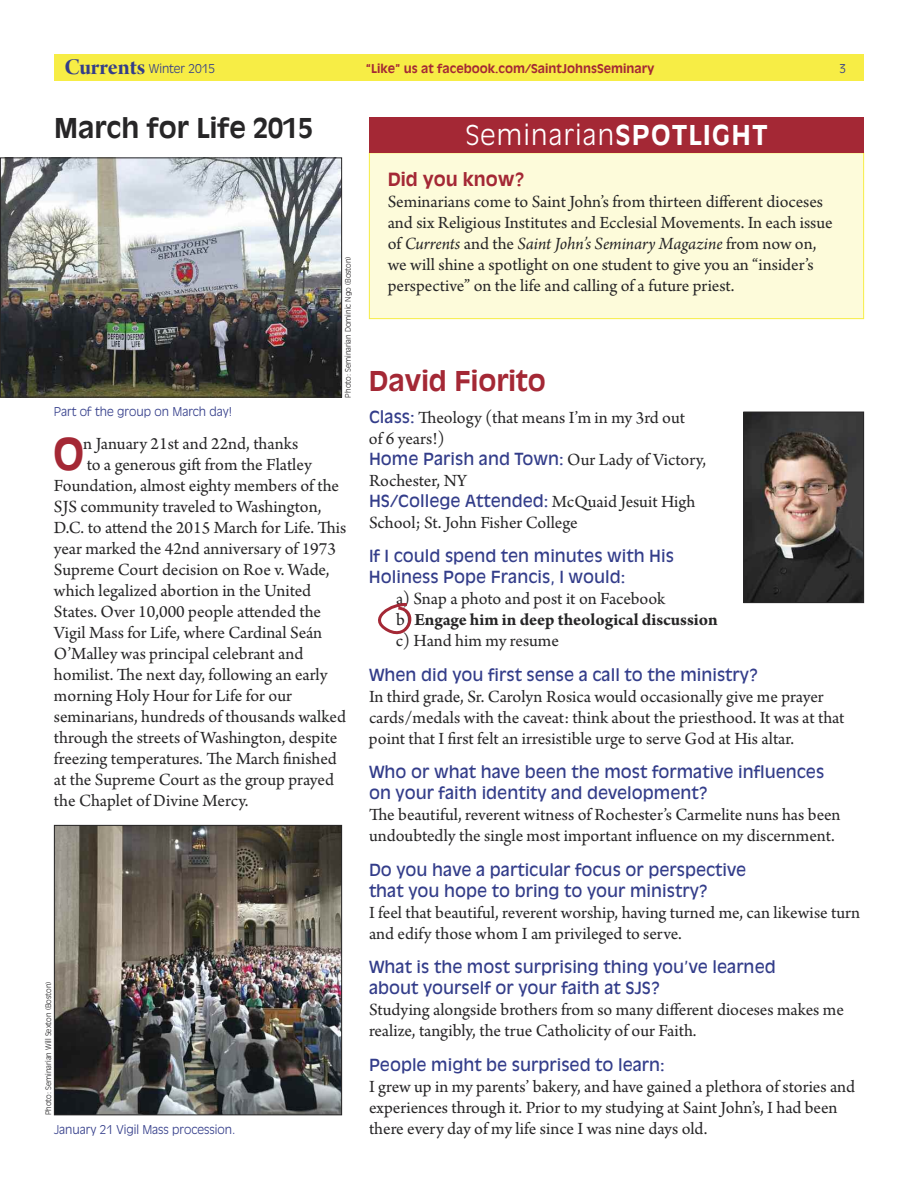
<style>
.page{position:relative;width:918px;height:1188px;background:#fff}
.page>*{position:absolute;margin:0;border:0;box-sizing:border-box;transform-origin:0 0}
.t1{font:700 43.2px "Antique Olive";color:#a42835}
.t2{font:300 27px "Antique Olive";letter-spacing:.05em;color:#fff}
.t3{font:700 27px "Antique Olive";color:#272627}
.t4{font:700 27px "Antique Olive";color:#a42835}
.t5{font:18px/21px "Arno Pro";color:#272627}
.t6{font:700 18px "Antique Olive";color:#a42835}
.t7{font:16.5px/21px "Antique Olive";color:#333d8a}
.t8{font:300 12px "Antique Olive";color:#333d8a}
.t9{font:700 12px "Antique Olive";color:#a42835}
.t10{font:300 7.5px "Antique Olive";color:#272627}
.s1{font-family:"Arno Pro Bold Display";font-weight:400;font-size:24px}
.s2{font-weight:700}
.s3{font-style:italic}
.s4{font-family:"Antique Olive";font-size:16.5px;color:#333d8a}
.s5{font-family:"Arno Pro";font-size:18px;color:#272627}
</style>
<div class="page">
<div style="left:370px;top:153px;width:493px;height:165px;background:#fdfbda"></div>
<div style="left:369px;top:152px;width:495px;height:167px;border:1px solid #f7ed45"></div>
<div style="left:54px;top:54px;width:810px;height:27px;background:#f7ed45"></div>
<div style="left:369px;top:117px;width:495px;height:36px;background:#a42835"></div>
<img style="left:56px;top:827px;width:284px;height:286px">
<div style="left:54px;top:825px;width:288px;height:290px;border:1px solid #272627"></div>
<img style="left:745px;top:414px;width:117px;height:187px">
<div style="left:743px;top:412px;width:121px;height:191px;border:1px solid #272627"></div>
<img style="left:2px;top:160px;width:338px;height:236px">
<div style="left:0;top:158px;width:342px;height:240px;border:1px solid #272627"></div>
<svg style="left:378px;top:603px;width:34px;height:32px"></svg>
<p class="t8" style="left:64px;top:64px;width:152px"><span class="s1">Currents</span> Winter 2015</p>
<p class="t9" style="left:366px;top:64px;width:290px">“Like” us at facebook.com/SaintJohnsSeminary</p>
<p class="t8" style="left:839px;top:63px;width:8px">3</p>
<h2 class="t3" style="left:54px;top:117px;width:261px">March for Life 2015</h2>
<h2 class="t2" style="left:466px;top:124px;width:303px">Seminarian<span class="s2">SPOTLIGHT</span></h2>
<p class="t8" style="left:54px;top:407px;width:180px">Part of the group on March day!</p>
<p class="t10" style="left:345px;top:398px;width:143px;rotate:-90deg">Photo: Seminarian Dominic Ngo (Boston)</p>
<h1 class="t1" style="left:53px;top:436px;width:33px">O</h1>
<p class="t5" style="left:83px;top:434px;width:217px">n January 21st and 22nd, thanks</p>
<p class="t5" style="left:87px;top:455px;width:227px">to a generous gift from the Flatley</p>
<p class="t5" style="left:54px;top:476px;width:287px">Foundation, almost eighty members of the</p>
<p class="t5" style="left:54px;top:497px;width:269px">SJS community traveled to Washington,</p>
<p class="t5" style="left:54px;top:518px;width:294px">D.C. to attend the 2015 March for Life. This</p>
<p class="t5" style="left:54px;top:539px;width:283px">year marked the 42nd anniversary of 1973</p>
<p class="t5" style="left:54px;top:560px;width:277px">Supreme Court decision on Roe v. Wade,</p>
<p class="t5" style="left:54px;top:581px;width:259px">which legalized abortion in the United</p>
<p class="t5" style="left:54px;top:602px;width:269px">States. Over 10,000 people attended the</p>
<p class="t5" style="left:54px;top:623px;width:270px">Vigil Mass for Life, where Cardinal Seán</p>
<p class="t5" style="left:54px;top:644px;width:251px">O’Malley was principal celebrant and</p>
<p class="t5" style="left:54px;top:665px;width:275px">homilist. The next day, following an early</p>
<p class="t5" style="left:54px;top:686px;width:239px">morning Holy Hour for Life for our</p>
<p class="t5" style="left:54px;top:707px;width:293px">seminarians, hundreds of thousands walked</p>
<p class="t5" style="left:54px;top:728px;width:285px">through the streets of Washington, despite</p>
<p class="t5" style="left:54px;top:749px;width:284px">freezing temperatures. The March finished</p>
<p class="t5" style="left:54px;top:770px;width:281px">at the Supreme Court as the group prayed</p>
<p class="t5" style="left:54px;top:791px;width:196px">the Chaplet of Divine Mercy.</p>
<p class="t10" style="left:45px;top:1115px;width:135px;rotate:-90deg">Photo: Seminarian Will Sexton (Boston)</p>
<p class="t6" style="left:388px;top:172px;width:138px">Did you know?</p>
<p class="t5" style="left:388px;top:193px;width:446px">Seminarians come to Saint John’s from thirteen different dioceses and six Religious Institutes and Ecclesial Movements. In each issue of <span class="s3">Currents</span> and the <span class="s3">Saint John’s Seminary Magazine</span> from now on, we will shine a spotlight on one student to give you an “insider’s perspective” on the life and calling of a future priest.</p>
<h2 class="t4" style="left:369px;top:370px;width:178px">David Fiorito</h2>
<p class="t5" style="left:369px;top:409px;width:318px"><span class="s4">Class:</span> Theology (that means I’m in my 3rd out of 6 years!)</p>
<p class="t7" style="left:369px;top:449px;width:339px">Home Parish and Town: <span class="s5">Our Lady of Victory,</span></p>
<p class="t5" style="left:369px;top:472px;width:100px">Rochester, NY</p>
<p class="t7" style="left:369px;top:491px;width:328px">HS/College Attended: <span class="s5">McQuaid Jesuit High</span></p>
<p class="t5" style="left:369px;top:514px;width:210px">School; St. John Fisher College</p>
<p class="t7" style="left:369px;top:547px;width:307px">If I could spend ten minutes with His<br>Holiness Pope Francis, I would:</p>
<p class="t5" style="left:396px;top:590px;width:323px">a) Snap a photo and post it on Facebook<br>b) <span class="s2">Engage him in deep theological discussion </span>c) Hand him my resume</p>
<p class="t7" style="left:369px;top:665px;width:391px">When did you first sense a call to the ministry?</p>
<p class="t5" style="left:369px;top:688px;width:477px">In third grade, Sr. Carolyn Rosica would occasionally give me prayer cards/medals with the caveat: think about the priesthood. It was at that point that I first felt an irresistible urge to serve God at His altar.</p>
<p class="t7" style="left:369px;top:763px;width:457px">Who or what have been the most formative influences on your faith identity and development?</p>
<p class="t5" style="left:369px;top:806px;width:473px">The beautiful, reverent witness of Rochester’s Carmelite nuns has been undoubtedly the single most important influence on my discernment.</p>
<p class="t7" style="left:369px;top:860px;width:379px">Do you have a particular focus or perspective that you hope to bring to your ministry?</p>
<p class="t5" style="left:369px;top:904px;width:493px">I feel that beautiful, reverent worship, having turned me, can likewise turn and edify those whom I am privileged to serve.</p>
<p class="t7" style="left:369px;top:958px;width:408px">What is the most surprising thing you’ve learned about yourself or your faith at SJS?</p>
<p class="t5" style="left:369px;top:1001px;width:477px">Studying alongside brothers from so many different dioceses makes me realize, tangibly, the true Catholicity of our Faith.</p>
<p class="t7" style="left:369px;top:1055px;width:297px">People might be surprised to learn:</p>
<p class="t5" style="left:369px;top:1078px;width:488px">I grew up in my parents’ bakery, and have gained a plethora of stories and experiences through it. Prior to my studying at Saint John’s, I had been</p>
<p class="t8" style="left:54px;top:1124px;width:183px">January 21 Vigil Mass procession.</p>
<p class="t5" style="left:369px;top:1120px;width:340px">there every day of my life since I was nine days old.</p>
</div>
